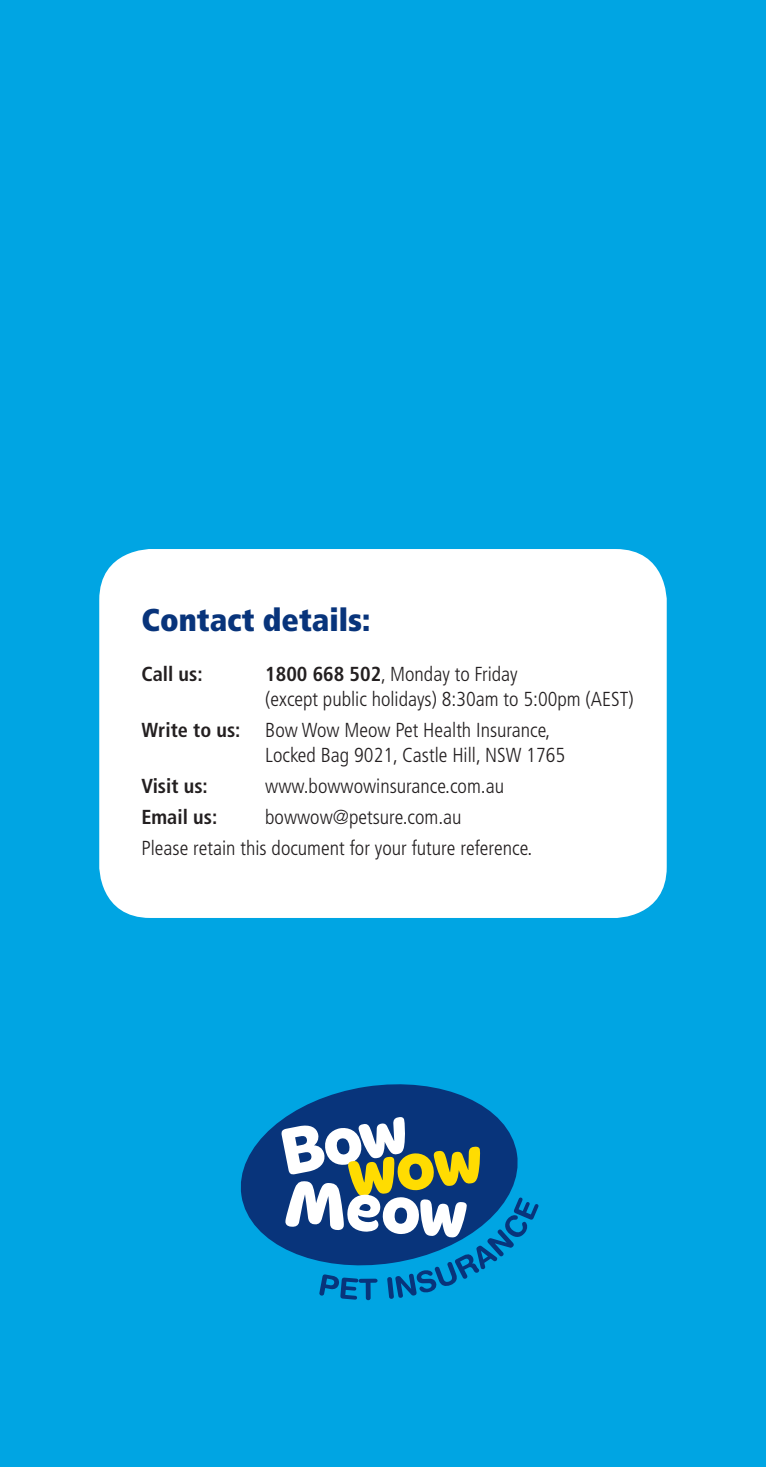
<style>
.page{position:relative;width:766px;height:1467px;background:#fff}
.page>*{position:absolute;margin:0;border:0;box-sizing:border-box;transform-origin:0 0}
.t1{font:900 condensed 31.5px "Frutiger";color:#08347b}
.t2{font:300 condensed 20.25px/24.8px "Frutiger";color:#231f20}
.t3{font:700 condensed 20.25px "Frutiger";color:#231f20}
.s1{font-weight:700}
</style>
<div class="page">
<div style="left:0;top:0;width:765px;height:1467px;background:#00a5e3"></div>
<svg style="left:240px;top:1084px;width:257px;height:163px;fill:#08347b"></svg>
<svg style="left:281px;top:1117px;width:257px;height:183px"></svg>
<div style="left:99px;top:549px;width:567px;height:369px;background:#fff;border-radius:51px"></div>
<h1 class="t1" style="left:141px;top:600px;width:230px">Contact details:</h1>
<p class="t3" style="left:141px;top:662px;width:63px">Call us:</p>
<p class="t2" style="left:265px;top:662px;width:370px"><span class="s1">1800 668 502</span>, Monday to Friday<br>(except public holidays) 8:30am to 5:00pm (AEST)</p>
<p class="t2" style="left:265px;top:718px;width:301px;text-indent:-124px"><span class="s1">Write to us:</span> Bow Wow Meow Pet Health Insurance,<br>Locked Bag 9021, Castle Hill, NSW 1765</p>
<p class="t3" style="left:141px;top:774px;width:68px">Visit us:</p>
<p class="t2" style="left:265px;top:774px;width:240px">www.bowwowinsurance.com.au</p>
<p class="t3" style="left:141px;top:805px;width:77px">Email us:</p>
<p class="t2" style="left:141px;top:802px;width:392px;line-height:31.1px;text-indent:124px">bowwow@petsure.com.au<br>Please retain this document for your future reference.</p>
</div>
